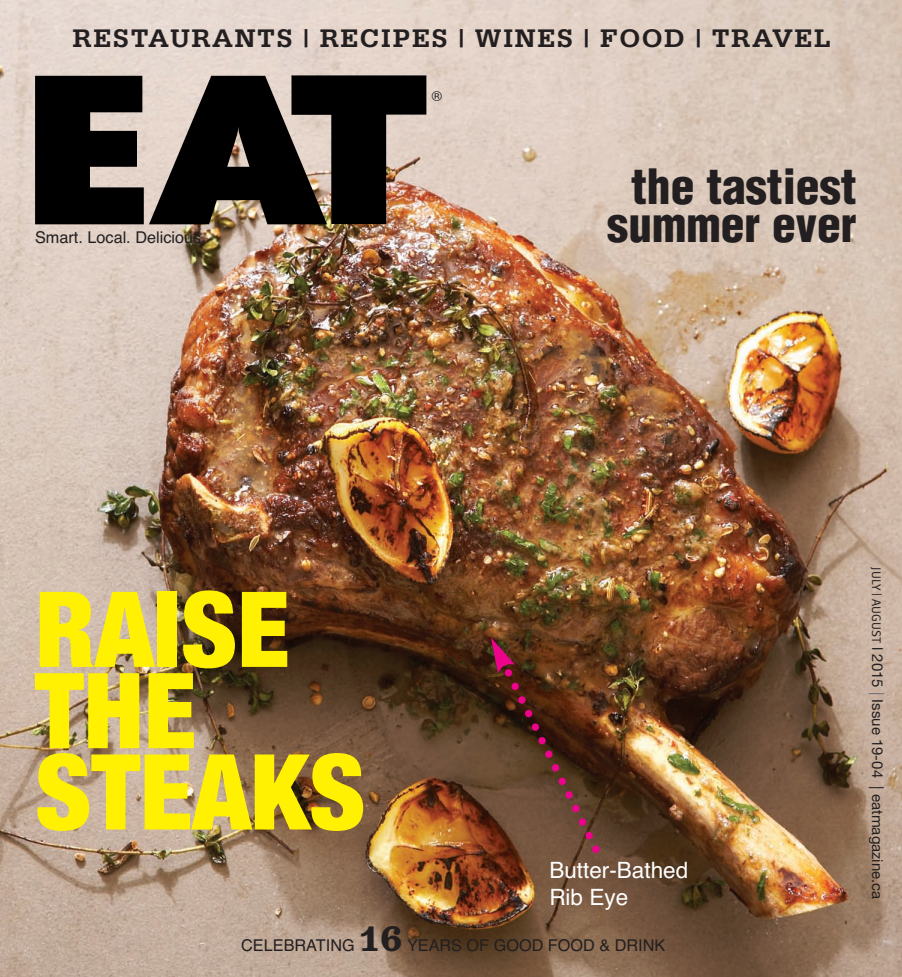
<style>
.page{position:relative;width:902px;height:977px;background:#fff}
.page>*{position:absolute;margin:0;border:0;box-sizing:border-box;transform-origin:0 0}
.t1{font:900 condensed 105px/81.2px "Helvetica Neue";color:#fff101}
.t2{font:900 condensed 47.5px/37.5px "Helvetica";color:#231f20;text-align:center}
.t3{font:700 26.88px "Serifa";letter-spacing:.055em;color:#231f20}
.t4{font:22.5px/27px "Helvetica";color:#fff}
.t5{font:16.25px "Helvetica";color:#231f20}
.t6{font:15px "Helvetica Neue";color:#231f20}
.t7{font:13.75px "Helvetica";color:#231f20}
.s1{font-family:"Belizio";font-weight:700;font-size:32.5px}
.s2{font-family:"Meta Plus Normal";font-size:12.5px}
.s3{color:#6c6d70}
</style>
<div class="page">
<img style="left:0;top:0;width:902px;height:977px">
<svg style="left:35px;top:75px;width:391px;height:149px;background:#423c38"></svg>
<svg style="left:491px;top:637px;width:111px;height:216px;background:#5c3424"></svg>
<h3 class="t3" style="left:73px;top:30px;width:759px">RESTAURANTS | RECIPES | WINES | FOOD | TRAVEL</h3>
<p class="t5" style="left:35px;top:228px;width:172px">Smart. Local. Delicious.</p>
<p class="t7" style="left:432px;top:88px;width:12px">®</p>
<h2 class="t2" style="left:607px;top:169px;width:251px">the tastiest summer ever</h2>
<h1 class="t1" style="left:35px;top:598px;width:332px">RAISE<br>THE<br>STEAKS</h1>
<h3 class="t4" style="left:549px;top:857px;width:140px">Butter-Bathed<br>Rib Eye</h3>
<p class="t5" style="left:241px;top:935px;width:425px">CELEBRATING <span class="s1">16</span> YEARS OF GOOD FOOD &amp; DRINK</p>
<p class="t6" style="left:890px;top:567px;width:334px;rotate:90deg"><span class="s2">JULY | AUGUST</span> l 2015 <span class="s3">|</span> Issue 19-04 | eatmagazine.ca</p>
</div>
